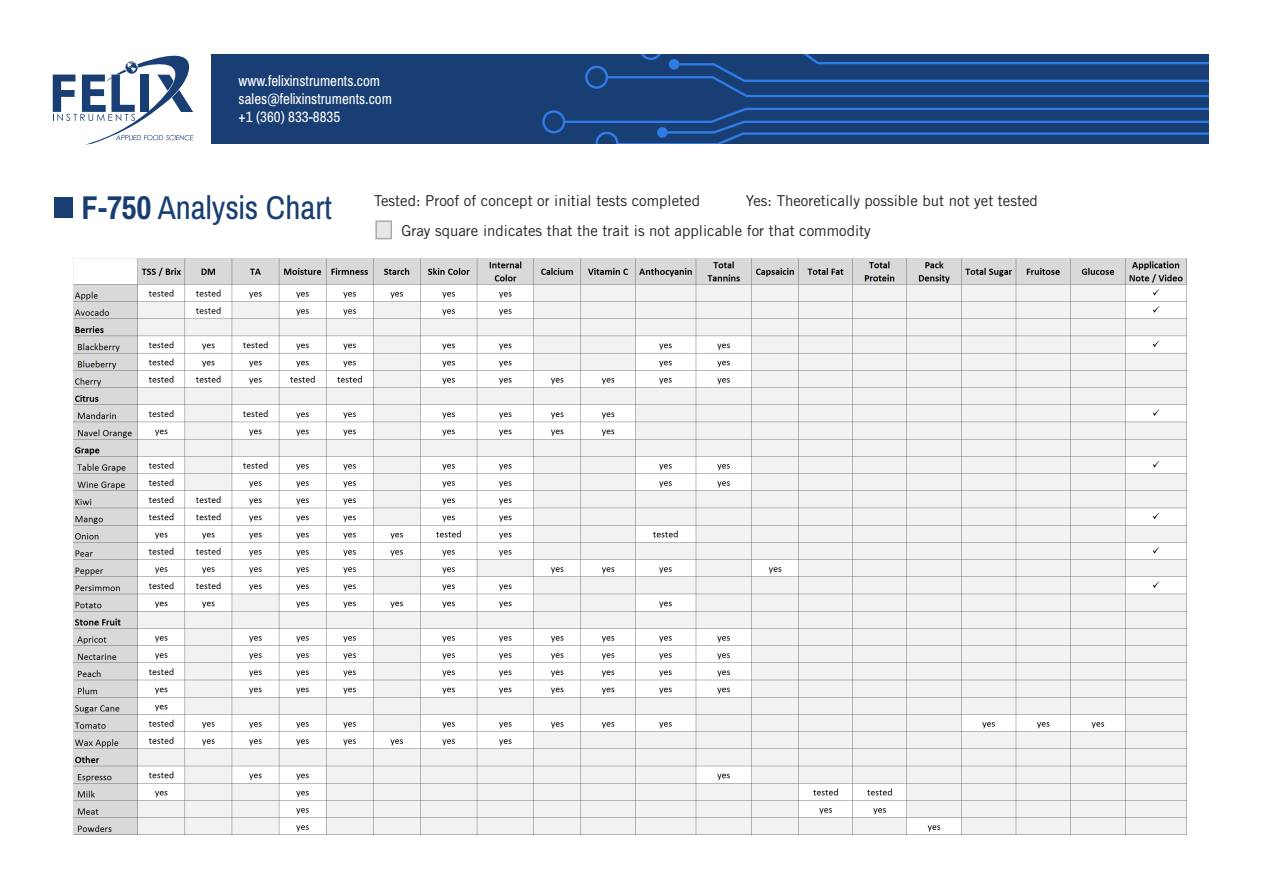
<style>
.page{position:relative;width:1263px;height:893px;background:#fff}
.page>*{position:absolute;margin:0;border:0;box-sizing:border-box;transform-origin:0 0}
.t1{font:33px "Archivo Narrow";color:#183e73}
.t2{font:15px/30px "Trade Gothic LT Std";color:#231f20}
.t3{font:15px/18px "Archivo Narrow";color:#fff}
.s1{font-weight:700}
</style>
<div class="page">
<svg style="left:53px;top:55px;width:140px;height:90px"></svg>
<div style="left:212px;top:54px;width:997px;height:89px;background:#183e73"></div>
<svg style="left:585px;top:54px;width:624px;height:43px"></svg>
<svg style="left:542px;top:108px;width:667px;height:36px"></svg>
<div style="left:54px;top:197px;width:18px;height:20px;background:#183e73"></div>
<div style="left:375px;top:220px;width:17px;height:19px;background:#e6e7e9;border:2px solid #a8a9ad"></div>
<img style="left:73px;top:259px;width:1113px;height:575px">
<p class="t3" style="left:239px;top:72px;width:155px">www.felixinstruments.com sales@felixinstruments.com +1 (360) 833-8835</p>
<h1 class="t1" style="left:82px;top:188px;width:252px"><span class="s1">F-750</span> Analysis Chart</h1>
<p class="t2" style="left:374px;top:185px;width:328px">Tested: Proof of concept or initial tests completed</p>
<p class="t2" style="left:401px;top:185px;width:638px;text-indent:344px">Yes: Theoretically possible but not yet tested<br>Gray square indicates that the trait is not applicable for that commodity</p>
</div>
